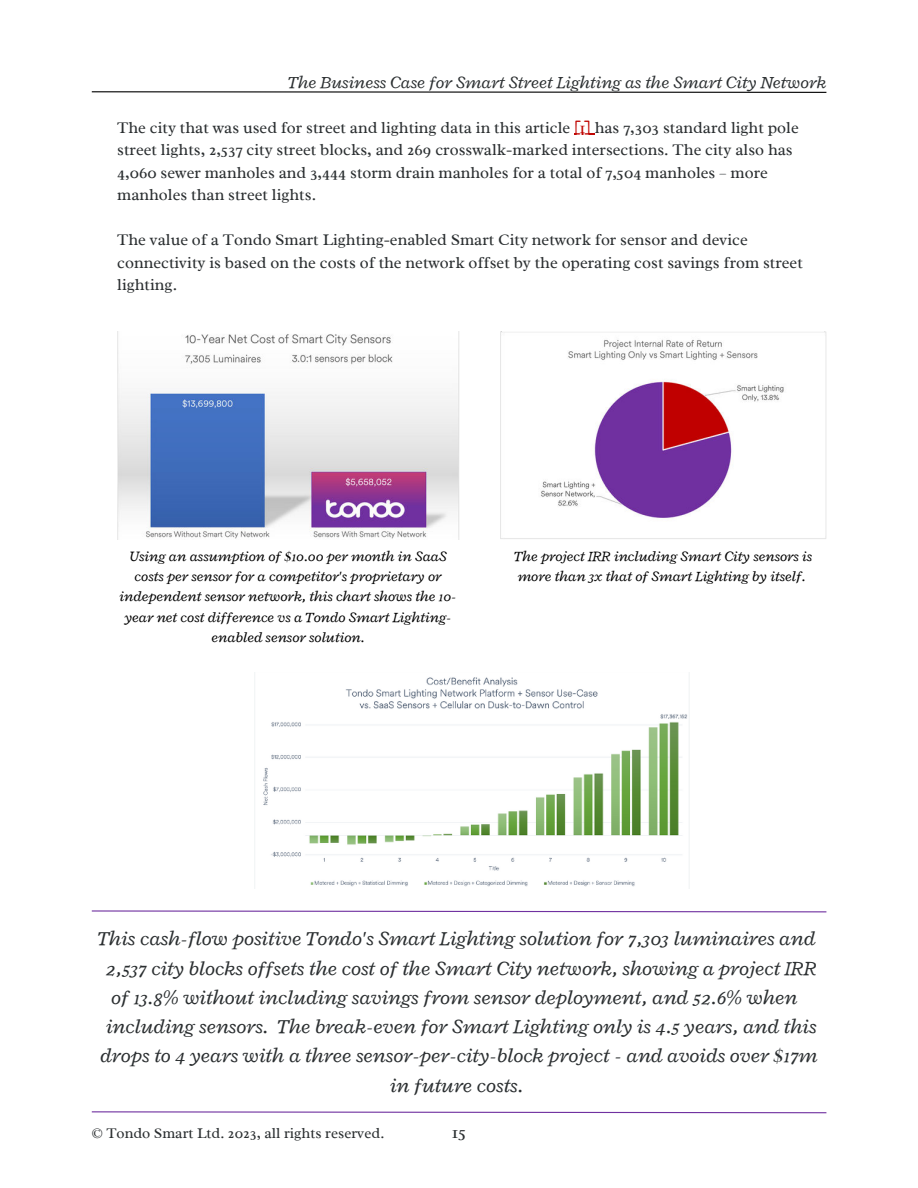
<style>
.page{position:relative;width:918px;height:1188px;background:#fff}
.page>*{position:absolute;margin:0;border:0;box-sizing:border-box;transform-origin:0 0}
.t1{font:italic 21px/29.2px "Radley";color:#2a2e30;text-align:center}
.t2{font:italic 18px "Radley";color:#2a2e30}
.t3{font:18px "Radley";color:#2a2e30}
.t4{font:16.5px/22.5px "Radley";color:#2a2e30}
.t5{font:italic 15px/20.2px "Radley";color:#000;text-align:center}
.t6{font:15px "Radley";color:#2a2e30}
.s1{color:#c00603}
</style>
<div class="page">
<svg style="left:91px;top:910px;width:736px;height:3px"></svg>
<svg style="left:91px;top:1111px;width:736px;height:3px"></svg>
<img style="left:263px;top:677px;width:425px;height:210px">
<svg style="left:91px;top:91px;width:736px;height:2px"></svg>
<img style="left:500px;top:331px;width:327px;height:208px">
<img style="left:117px;top:331px;width:342px;height:208px">
<svg style="left:574px;top:134px;width:21px;height:1px"></svg>
<p class="t2" style="left:288px;top:72px;width:539px">The Business Case for Smart Street Lighting as the Smart City Network</p>
<p class="t4" style="left:117px;top:116px;width:683px">The city that was used for street and lighting data in this article <span class="s1">[1]</span> has 7,303 standard light pole street lights, 2,537 city street blocks, and 269 crosswalk-marked intersections. The city also has 4,060 sewer manholes and 3,444 storm drain manholes for a total of 7,504 manholes – more manholes than street lights.</p>
<p class="t4" style="left:117px;top:228px;width:687px">The value of a Tondo Smart Lighting-enabled Smart City network for sensor and device connectivity is based on the costs of the network offset by the operating cost savings from street lighting.</p>
<p class="t5" style="left:120px;top:546px;width:338px">Using an assumption of $10.00 per month in SaaS costs per sensor for a competitor's proprietary or independent sensor network, this chart shows the 10- year net cost difference vs a Tondo Smart Lighting&shy;enabled sensor solution.</p>
<p class="t5" style="left:514px;top:546px;width:300px;text-align:left">The project IRR including Smart City sensors is more than 3x that of Smart Lighting by itself.</p>
<p class="t1" style="left:98px;top:924px;width:721px">This cash-flow positive Tondo's Smart Lighting solution for 7,303 luminaires and 2,537 city blocks offsets the cost of the Smart City network, showing a project IRR of 13.8% without including savings from sensor deployment, and 52.6% when including sensors. The break-even for Smart Lighting only is 4.5 years, and this drops to 4 years with a three sensor-per-city-block project - and avoids over $17m in future costs.</p>
<p class="t6" style="left:92px;top:1123px;width:294px">© Tondo Smart Ltd. 2023, all rights reserved.</p>
<p class="t3" style="left:452px;top:1121px;width:16px">15</p>
</div>
